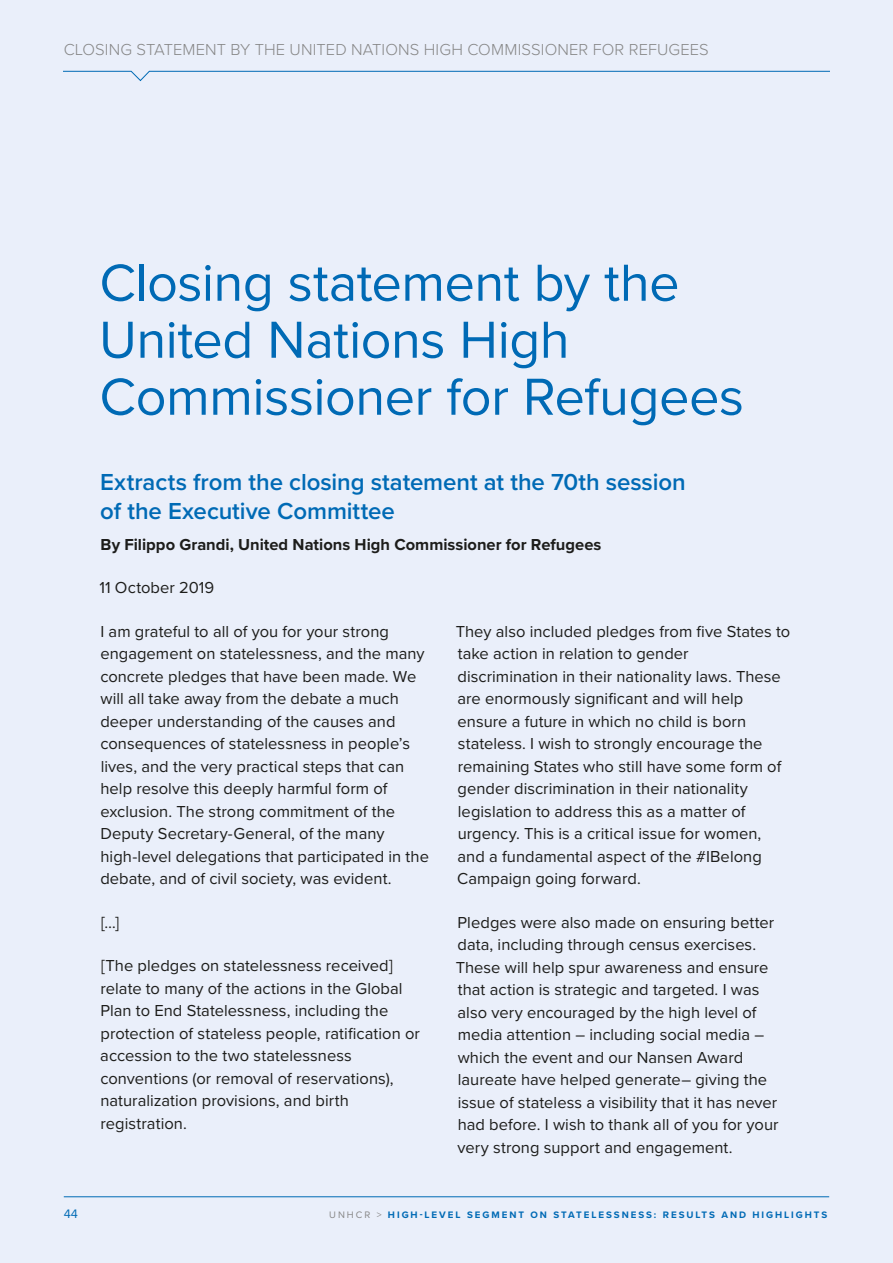
<style>
.page{position:relative;width:893px;height:1263px;background:#eaeffa}
.page>*{position:absolute;margin:0;border:0;box-sizing:border-box;transform-origin:0 0}
.Headline_36{font:54px/57px "Proxima Nova";letter-spacing:-.01em;color:#006ab5}
.Headline_16{font:600 24px/28.8px "Proxima Nova";letter-spacing:-.005em;color:#006ab5}
.Text-ALIGNED{font:16.5px/22.5px "Proxima Nova";letter-spacing:.005em;color:#1d1d1b}
.t1{font:300 16.5px "Proxima Nova";letter-spacing:.015em;color:#878787}
.Text-ALIGNED-2{font:700 16.5px "Proxima Nova";color:#1d1d1b}
.t2{font:12.75px "Proxima Nova";color:#006ab5}
.t3{font:700 9.75px "Proxima Nova";letter-spacing:.2em;color:#006ab5}
.s1{font-weight:400;color:#878787}
</style>
<div class="page">
<svg style="left:64px;top:71px;width:765px;height:10px"></svg>
<hr style="left:64px;top:1196px;width:765px;height:1px;background:#006ab5">
<p class="t1" style="left:64px;top:40px;width:21px">CLOSIN</p>
<p class="t1" style="left:120px;top:40px;width:26px">G STATE</p>
<p class="t1" style="left:183px;top:40px;width:24px">MENT</p>
<p class="t1" style="left:230px;top:40px;width:36px">BY THE</p>
<p class="t1" style="left:290px;top:40px;width:21px">UNITE</p>
<p class="t1" style="left:335px;top:40px;width:38px">D NATIONS</p>
<p class="t1" style="left:424px;top:40px;width:104px">HIGH COMMISSIONER</p>
<p class="t1" style="left:593px;top:40px;width:98px">FOR REFUGEES</p>
<p class="Headline_36" style="left:99px;top:255px;width:646px">Closing statement by the<br>United Nations High<br>Commissioner for Refugees</p>
<p class="Headline_16" style="left:100px;top:468px;width:587px">Extracts from the closing statement at the 70th session of the Executive Committee</p>
<p class="Text-ALIGNED-2" style="left:101px;top:534px;width:502px">By Filippo Grandi, United Nations High Commissioner for Refugees</p>
<p class="Text-ALIGNED" style="left:99px;top:577px;width:116px">11 October 2019</p>
<p class="Text-ALIGNED" style="left:100px;top:620px;width:330px">I am grateful to all of you for your strong engagement on statelessness, and the many concrete pledges that have been made. We will all take away from the debate a much deeper understanding of the causes and consequences of statelessness in people’s lives, and the very practical steps that can help resolve this deeply harmful form of exclusion. The strong commitment of the Deputy Secretary-General, of the many high-level delegations that participated in the debate, and of civil society, was evident.</p>
<p class="Text-ALIGNED" style="left:101px;top:911px;width:20px">[…]</p>
<p class="Text-ALIGNED" style="left:100px;top:955px;width:321px">[The pledges on statelessness received] relate to many of the actions in the Global Plan to End Statelessness, including the protection of stateless people, ratification or accession to the two statelessness conventions (or removal of reservations), naturalization provisions, and birth registration.</p>
<p class="Text-ALIGNED" style="left:456px;top:620px;width:336px">They also included pledges from five States to take action in relation to gender discrimination in their nationality laws. These are enormously significant and will help ensure a future in which no child is born stateless. I wish to strongly encourage the remaining States who still have some form of gender discrimination in their nationality legislation to address this as a matter of urgency. This is a critical issue for women, and a fundamental aspect of the #IBelong Campaign going forward.</p>
<p class="Text-ALIGNED" style="left:456px;top:911px;width:324px">Pledges were also made on ensuring better data, including through census exercises.<br>These will help spur awareness and ensure that action is strategic and targeted. I was also very encouraged by the high level of media attention – including social media – which the event and our Nansen Award laureate have helped generate– giving the issue of stateless a visibility that it has never had before. I wish to thank all of you for your very strong support and engagement.</p>
<p class="t2" style="left:64px;top:1206px;width:16px">44</p>
<p class="t3" style="left:329px;top:1209px;width:500px"><span class="s1">UNHCR &gt;</span> HIGH-LEVEL SEGMENT ON STATELESSNESS: RESULTS AND HIGHLIGHTS</p>
</div>
